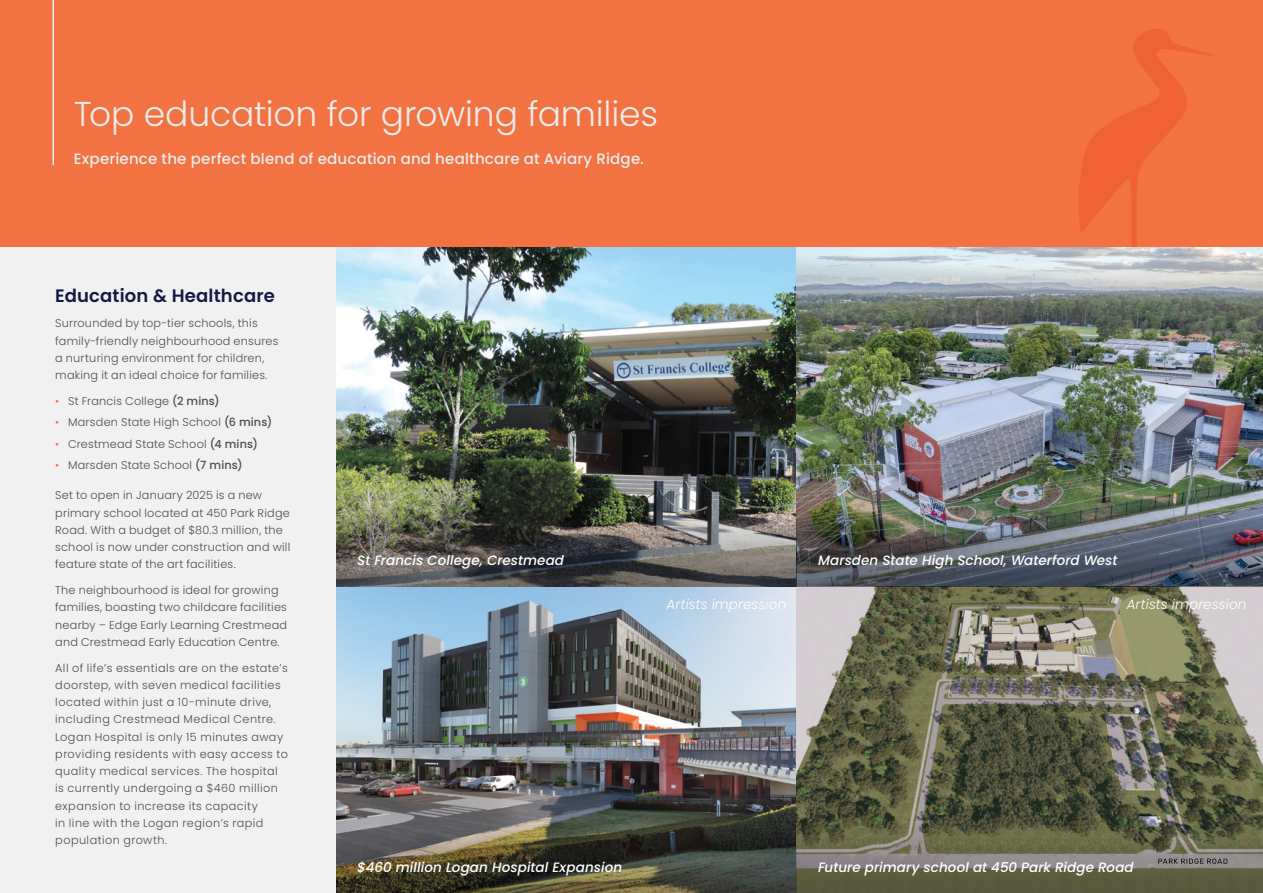
<style>
.page{position:relative;width:1263px;height:893px;background:#fff}
.page>*{position:absolute;margin:0;border:0;box-sizing:border-box;transform-origin:0 0}
.t1{font:300 34.5px "Poppins";letter-spacing:-.005em;color:#eaeced}
.t2{font:600 18px "Poppins";letter-spacing:.01em;color:#141a43}
.t3{font:500 15px "Poppins";letter-spacing:.015em;color:#eaeced}
.t4{font:italic 500 13.5px "Poppins";letter-spacing:.005em;color:#fff}
.t5{font:italic 300 13.5px "Poppins";letter-spacing:.01em;color:#fff}
.t6{font:300 11.25px/17.2px "Poppins";letter-spacing:.02em;color:#4d4d4f}
.t7{font:300 11.25px/17.2px "Poppins";letter-spacing:.04em;color:#4d4d4f}
.s1{color:#f37242}
.s2{font-weight:500}
</style>
<div class="page">
<img style="left:336px;top:247px;width:927px;height:567px">
<img style="left:336px;top:495px;width:461px;height:92px">
<img style="left:797px;top:495px;width:466px;height:92px">
<svg style="left:336px;top:814px;width:461px;height:79px;background:#4d4c3e"></svg>
<svg style="left:797px;top:801px;width:466px;height:92px;background:#62634c"></svg>
<div style="left:0;top:247px;width:336px;height:646px;background:#f1f1f2"></div>
<svg style="left:1158px;top:859px;width:69px;height:5px"></svg>
<div style="left:0;top:0;width:1263px;height:247px;background:#f37242"></div>
<svg style="left:1079px;top:29px;width:134px;height:218px"></svg>
<hr style="left:52px;top:0;width:2px;height:165px;background:#f1f1f2">
<h1 class="t1" style="left:74px;top:94px;width:586px">Top education for growing families</h1>
<h3 class="t3" style="left:74px;top:150px;width:572px">Experience the perfect blend of education and healthcare at Aviary Ridge.</h3>
<h2 class="t2" style="left:55px;top:285px;width:221px">Education &amp; Healthcare</h2>
<p class="t6" style="left:55px;top:315px;width:225px">Surrounded by top-tier schools, this family-friendly neighbourhood ensures a nurturing environment for children, making it an ideal choice for families.</p>
<p class="t6" style="left:55px;top:392px;width:166px"><span class="s1">•</span> St Francis College <span class="s2">(2 mins)</span></p>
<p class="t6" style="left:55px;top:414px;width:218px"><span class="s1">•</span> Marsden State High School <span class="s2">(6 mins)</span></p>
<p class="t6" style="left:55px;top:435px;width:204px"><span class="s1">•</span> Crestmead State School <span class="s2">(4 mins)</span></p>
<p class="t6" style="left:55px;top:457px;width:189px"><span class="s1">•</span> Marsden State School <span class="s2">(7 mins)</span></p>
<p class="t6" style="left:55px;top:487px;width:236px">Set to open in January 2025 is a new primary school located at 450 Park Ridge Road. With a budget of $80.3 million, the school is now under construction and will feature state of the art facilities.</p>
<p class="t6" style="left:55px;top:582px;width:233px">The neighbourhood is ideal for growing families, boasting two childcare facilities nearby – Edge Early Learning Crestmead and Crestmead Early Education Centre.</p>
<p class="t7" style="left:55px;top:659px;width:234px">All of life’s essentials are on the estate’s doorstep, with seven medical facilities located within just a 10-minute drive, including Crestmead Medical Centre.<br>Logan Hospital is only 15 minutes away providing residents with easy access to quality medical services. The hospital is currently undergoing a $460 million expansion to increase its capacity<br>in line with the Logan region’s rapid population growth.</p>
<p class="t4" style="left:357px;top:553px;width:208px">St Francis College, Crestmead</p>
<p class="t4" style="left:818px;top:553px;width:301px">Marsden State High School, Waterford West</p>
<p class="t5" style="left:667px;top:596px;width:121px">Artists impression</p>
<p class="t5" style="left:1127px;top:596px;width:121px">Artists impression</p>
<p class="t4" style="left:357px;top:859px;width:267px">$460 million Logan Hospital Expansion</p>
<p class="t4" style="left:818px;top:859px;width:317px">Future primary school at 450 Park Ridge Road</p>
</div>
